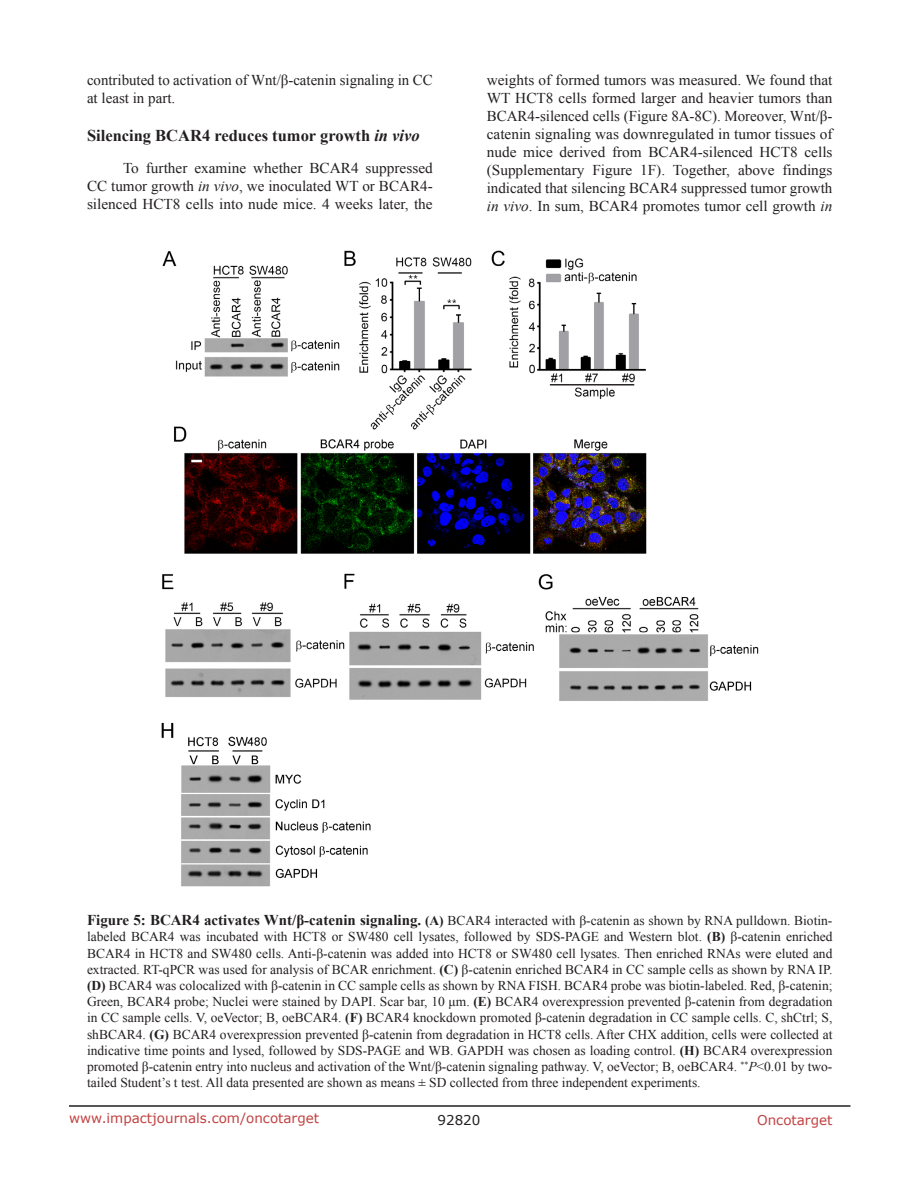
<style>
.page{position:relative;width:918px;height:1188px;background:#fff}
.page>*{position:absolute;margin:0;border:0;box-sizing:border-box;transform-origin:0 0}
.SubHeading{font:700 16.5px "Times New Roman";color:#231f20}
.BodyText{font:15px/18px "Times New Roman";color:#231f20;text-align:justify}
.figuretext{font:13.5px/16.2px "Times New Roman";color:#231f20;text-align:justify}
.t1{font:13.5px "Verdana";color:#c24141}
.t2{font:13.5px "Verdana";color:#231f20}
.s1{font-style:italic}
.s2{font-weight:700;font-size:15px}
.s3{font-weight:700}
</style>
<div class="page">
<hr style="left:69px;top:1105px;width:781px;height:2px;background:#231f20">
<img style="left:161px;top:250px;width:598px;height:637px">
<p class="BodyText" style="left:87px;top:71px;width:347px">contributed to activation of Wnt/β-catenin signaling in CC at least in part.</p>
<p class="SubHeading" style="left:87px;top:124px;width:334px">Silencing BCAR4 reduces tumor growth <span class="s1">in vivo</span></p>
<p class="BodyText" style="left:87px;top:158px;width:347px;text-indent:36px">To further examine whether BCAR4 suppressed CC tumor growth <span class="s1">in vivo</span>, we inoculated WT or BCAR4- silenced HCT8 cells into nude mice. 4 weeks later, the</p>
<p class="BodyText" style="left:487px;top:71px;width:347px">weights of formed tumors was measured. We found that WT HCT8 cells formed larger and heavier tumors than BCAR4-silenced cells (Figure 8A-8C). Moreover, Wnt/β&shy;catenin signaling was downregulated in tumor tissues of nude mice derived from BCAR4-silenced HCT8 cells (Supplementary Figure 1F). Together, above findings indicated that silencing BCAR4 suppressed tumor growth <span class="s1">in vivo</span>. In sum, BCAR4 promotes tumor cell growth <span class="s1">in</span></p>
<p class="figuretext" style="left:87px;top:912px;width:747px"><span class="s2">Figure 5: BCAR4 activates Wnt/β-catenin signaling.</span> <span class="s3">(A)</span> BCAR4 interacted with β-catenin as shown by RNA pulldown. Biotin&shy;labeled BCAR4 was incubated with HCT8 or SW480 cell lysates, followed by SDS-PAGE and Western blot. <span class="s3">(B)</span> β-catenin enriched BCAR4 in HCT8 and SW480 cells. Anti-β-catenin was added into HCT8 or SW480 cell lysates. Then enriched RNAs were eluted and extracted. RT-qPCR was used for analysis of BCAR enrichment. <span class="s3">(C)</span> β-catenin enriched BCAR4 in CC sample cells as shown by RNA IP. <span class="s3">(D)</span> BCAR4 was colocalized with β-catenin in CC sample cells as shown by RNA FISH. BCAR4 probe was biotin-labeled. Red, β-catenin; Green, BCAR4 probe; Nuclei were stained by DAPI. Scar bar, 10 μm. <span class="s3">(E)</span> BCAR4 overexpression prevented β-catenin from degradation in CC sample cells. V, oeVector; B, oeBCAR4. <span class="s3">(F)</span> BCAR4 knockdown promoted β-catenin degradation in CC sample cells. C, shCtrl; S, shBCAR4. <span class="s3">(G)</span> BCAR4 overexpression prevented β-catenin from degradation in HCT8 cells. After CHX addition, cells were collected at indicative time points and lysed, followed by SDS-PAGE and WB. GAPDH was chosen as loading control. <span class="s3">(H)</span> BCAR4 overexpression promoted β-catenin entry into nucleus and activation of the Wnt/β-catenin signaling pathway. V, oeVector; B, oeBCAR4. <sup>**</sup><span class="s1">P</span>&lt;0.01 by two&shy;tailed Student’s t test. All data presented are shown as means ± SD collected from three independent experiments.</p>
<p class="t1" style="left:69px;top:1109px;width:252px">www.impactjournals.com/oncotarget</p>
<p class="t2" style="left:438px;top:1111px;width:44px">92820</p>
<p class="t1" style="left:757px;top:1111px;width:77px">Oncotarget</p>
</div>
